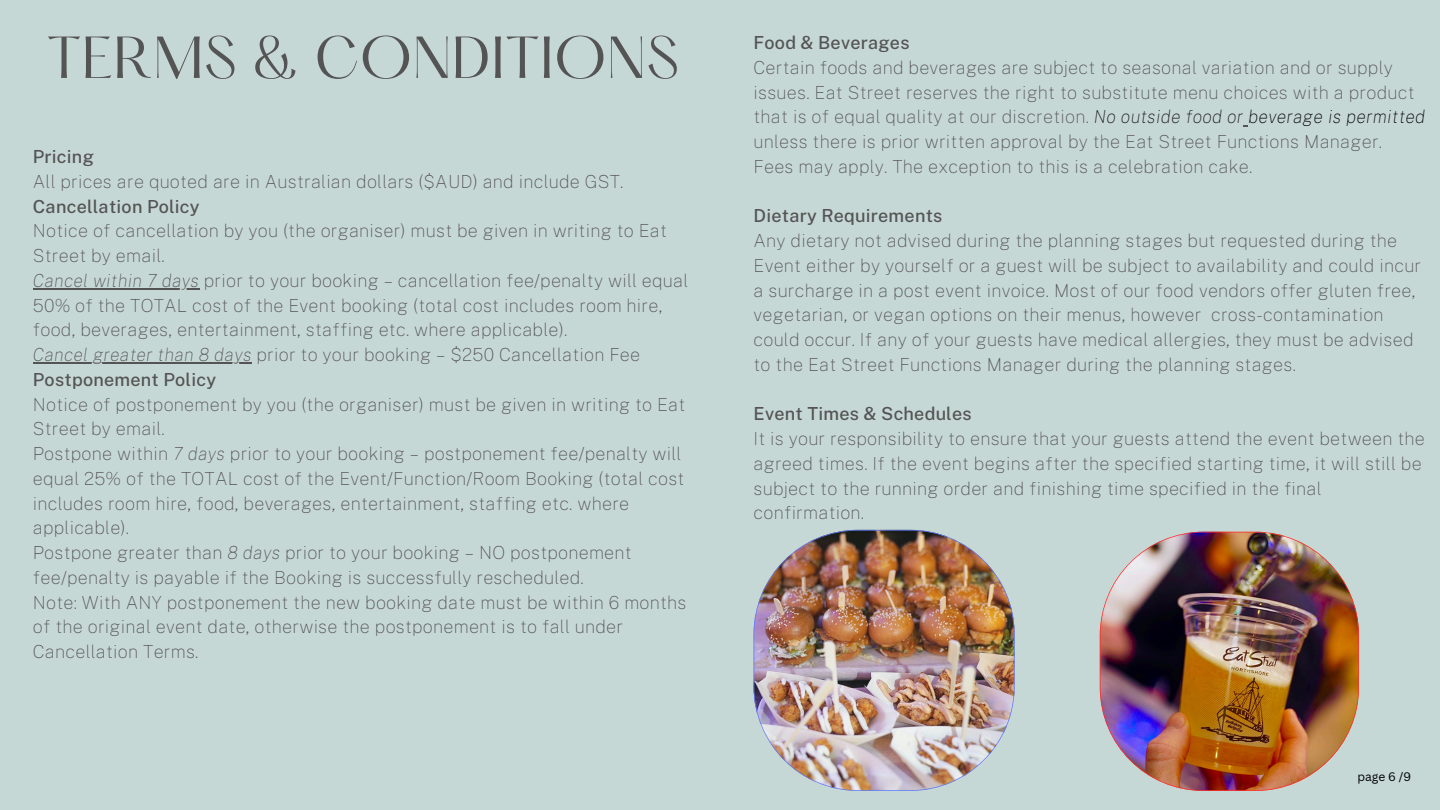
<style>
.page{position:relative;width:1440px;height:810px;background:#c6d8d5}
.page>*{position:absolute;margin:0;border:0;box-sizing:border-box;transform-origin:0 0}
.t1{font:51.7px "Hatton";letter-spacing:.015em;color:#545454}
.t2{font:100 18px/24.8px "Public Sans";letter-spacing:.015em;color:#545454}
.t3{font:12px "Canva Sans";color:#000}
.s1{font-weight:500}
.s2{font-style:italic}
.s3{font-style:italic;color:#181314}
.s4{font-style:italic;color:#000}
</style>
<div class="page">
<img style="left:754px;top:530px;width:261px;height:261px">
<img style="left:1100px;top:532px;width:259px;height:259px">
<hr style="left:33px;top:288px;width:166px;height:2px;background:#545454">
<hr style="left:33px;top:363px;width:219px;height:1px;background:#545454">
<h2 class="t1" style="left:47px;top:33px;width:634px">TERMS &amp; CONDITIONS</h2>
<h2 class="t2" style="left:33px;top:144px;width:636px"><span class="s1">Pricing<br></span>All prices are quoted are in Australian dollars ($AUD) and include GST.<br><span class="s1">Cancellation Policy<br></span>Notice of cancellation by you (the organiser) must be given in writing to Eat Street by email.</h2>
<h2 class="t2" style="left:33px;top:268px;width:657px"><span class="s2">Cancel within 7 days</span> prior to your booking – cancellation fee/penalty will equal<br>50% of the TOTAL cost of the Event booking (total cost includes room hire, food, beverages, entertainment, staffing etc. where applicable).</h2>
<h2 class="t2" style="left:33px;top:342px;width:655px"><span class="s2">Cancel greater than 8 days</span> prior to your booking – $250 Cancellation Fee <span class="s1">Postponement Policy<br></span>Notice of postponement by you (the organiser) must be given in writing to Eat Street by email.<br>Postpone within <span class="s2">7 days</span> prior to your booking – postponement fee/penalty will equal 25% of the TOTAL cost of the Event/Function/Room Booking (total cost includes room hire, food, beverages, entertainment, staffing etc. where applicable).<br>Postpone greater than <span class="s2">8 days</span> prior to your booking – NO postponement fee/penalty is payable if the Booking is successfully rescheduled.<br>Note: With ANY postponement the new booking date must be within 6 months of the original event date, otherwise the postponement is to fall under Cancellation Terms.</h2>
<p class="t2" style="left:754px;top:30px;width:673px"><span class="s1">Food &amp; Beverages<br></span>Certain foods and beverages are subject to seasonal variation and or supply issues. Eat Street reserves the right to substitute menu choices with a product that is of equal quality at our discretion. <span class="s3">No outside food or</span> <span class="s4">beverage is permitted </span>unless there is prior written approval by the Eat Street Functions Manager.<br>Fees may apply. The exception to this is a celebration cake.</p>
<p class="t2" style="left:754px;top:203px;width:669px"><span class="s1">Dietary Requirements<br></span>Any dietary not advised during the planning stages but requested during the Event either by yourself or a guest will be subject to availability and could incur a surcharge in a post event invoice. Most of our food vendors offer gluten free, vegetarian, or vegan options on their menus, however cross-contamination could occur. If any of your guests have medical allergies, they must be advised to the Eat Street Functions Manager during the planning stages.</p>
<p class="t2" style="left:754px;top:401px;width:673px"><span class="s1">Event Times &amp; Schedules<br></span>It is your responsibility to ensure that your guests attend the event between the agreed times. If the event begins after the specified starting time, it will still be subject to the running order and finishing time specified in the final confirmation.</p>
<p class="t3" style="left:1357px;top:768px;width:55px">page 6 /9</p>
</div>
